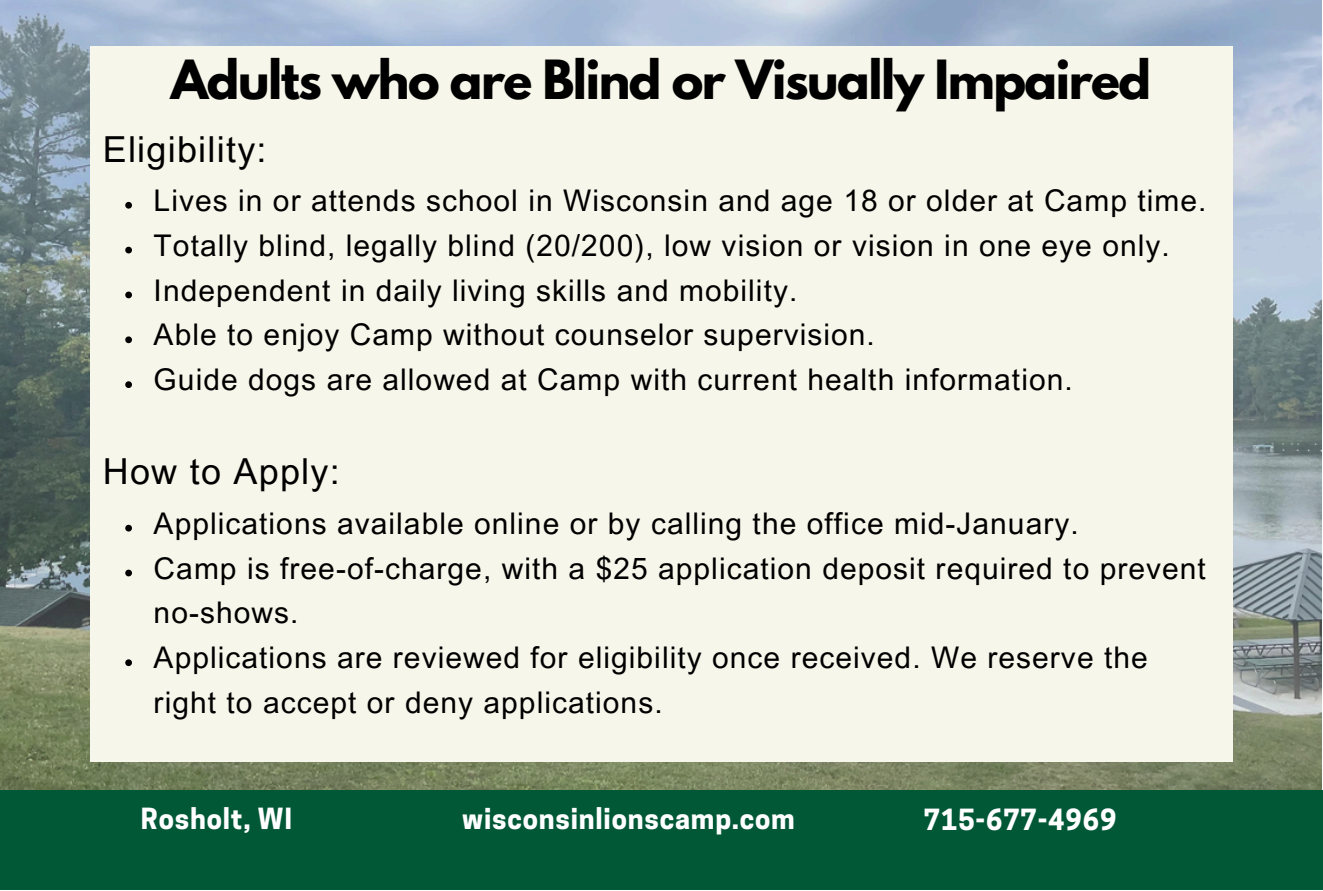
<style>
.page{position:relative;width:1323px;height:891px;background:#fff}
.page>*{position:absolute;margin:0;border:0;box-sizing:border-box;transform-origin:0 0}
.t1{font:700 47.7px "League Spartan";letter-spacing:-.03em;color:#000}
.t2{font:36px "Arial MT Pro";letter-spacing:.035em;color:#000}
.t3{font:30px/44.7px "Arial MT Pro";letter-spacing:.035em;color:#000}
.t4{font:700 27.3px "Cooper Hewitt";letter-spacing:.03em;color:#fff}
</style>
<div class="page">
<img style="left:0;top:0;width:1322px;height:790px">
<div style="left:0;top:790px;width:1323px;height:99px;background:#005837"></div>
<div style="left:90px;top:46px;width:1142px;height:716px;background:#f6f6ea"></div>
<svg style="left:125px;top:202px;width:7px;height:7px"></svg>
<svg style="left:125px;top:247px;width:7px;height:6px"></svg>
<svg style="left:125px;top:292px;width:7px;height:6px"></svg>
<svg style="left:125px;top:336px;width:7px;height:7px"></svg>
<svg style="left:125px;top:381px;width:7px;height:7px"></svg>
<svg style="left:125px;top:525px;width:7px;height:7px"></svg>
<svg style="left:125px;top:570px;width:7px;height:6px"></svg>
<svg style="left:125px;top:659px;width:7px;height:7px"></svg>
<p class="t1" style="left:171px;top:56px;width:982px">Adults who are Blind or Visually Impaired</p>
<p class="t2" style="left:103px;top:135px;width:165px">Eligibility:</p>
<p class="t3" style="left:154px;top:182px;width:1054px">Lives in or attends school in Wisconsin and age 18 or older at Camp time.</p>
<p class="t3" style="left:154px;top:227px;width:1017px">Totally blind, legally blind (20/200), low vision or vision in one eye only.</p>
<h2 class="t3" style="left:154px;top:271px;width:645px">Independent in daily living skills and mobility.</h2>
<p class="t3" style="left:154px;top:316px;width:723px">Able to enjoy Camp without counselor supervision.</p>
<p class="t3" style="left:154px;top:361px;width:920px">Guide dogs are allowed at Camp with current health information.</p>
<p class="t2" style="left:103px;top:458px;width:238px">How to Apply:</p>
<p class="t3" style="left:154px;top:505px;width:926px">Applications available online or by calling the office mid-January.</p>
<h3 class="t3" style="left:154px;top:550px;width:1054px">Camp is free-of-charge, with a $25 application deposit required to prevent no-shows.</h3>
<h3 class="t3" style="left:154px;top:639px;width:995px">Applications are reviewed for eligibility once received. We reserve the right to accept or deny applications.</h3>
<h1 class="t4" style="left:141px;top:809px;width:153px">Rosholt, WI</h1>
<h2 class="t4" style="left:462px;top:808px;width:334px">wisconsinlionscamp.com</h2>
<p class="t4" style="left:924px;top:809px;width:194px">715-677-4969</p>
</div>
